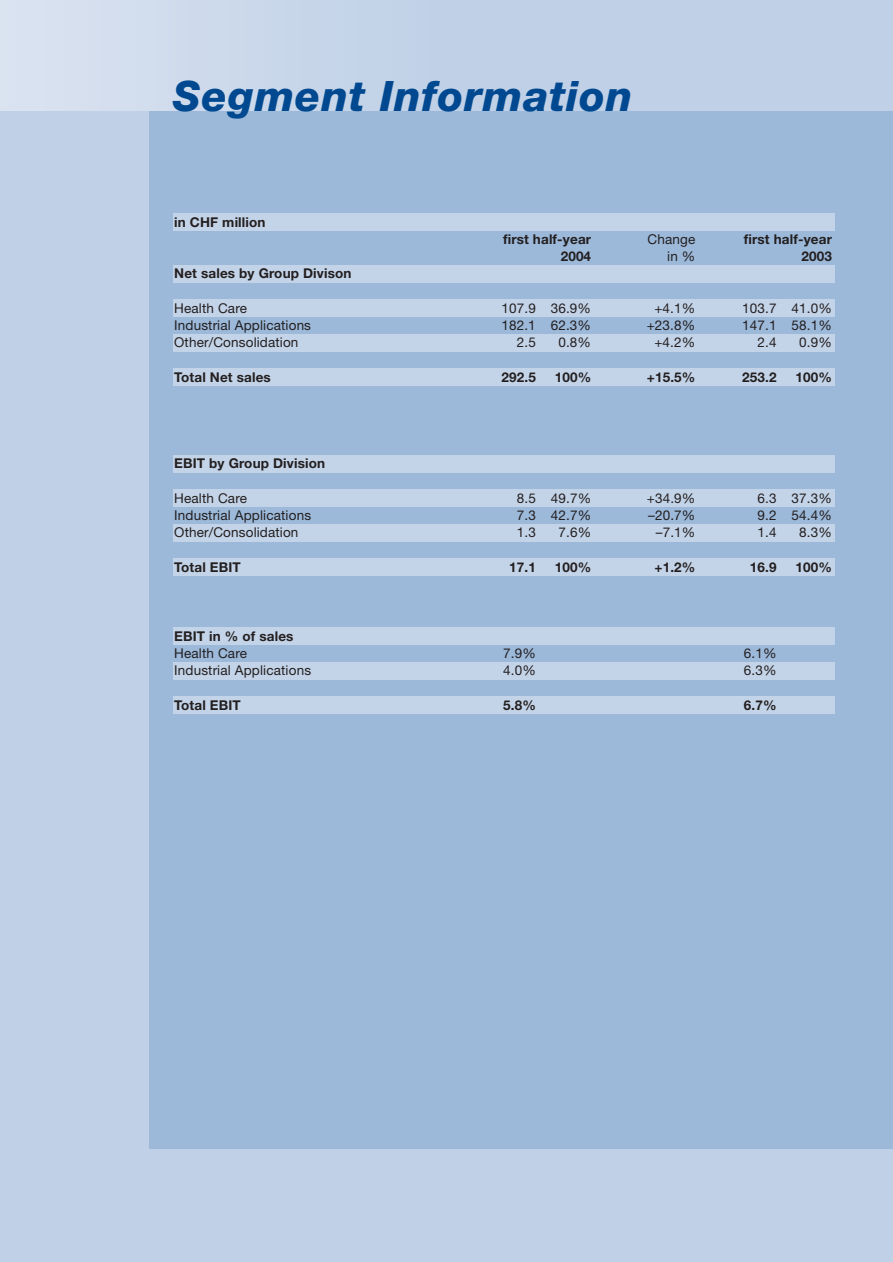
<style>
.page{position:relative;width:893px;height:1262px;background:#fff}
.page>*{position:absolute;margin:0;border:0;box-sizing:border-box;transform-origin:0 0}
.t1{font:italic 800 42px "Helvetica Neue";letter-spacing:.02em;color:#004990}
.t2{font:13.5px "Helvetica Neue";letter-spacing:.01em;color:#231f20}
.t3{font:700 13.5px "Helvetica Neue";letter-spacing:.01em;color:#231f20}
</style>
<div class="page">
<div style="left:0;top:0;width:892px;height:1262px;background:#bfd0e7"></div>
<div style="left:149px;top:111px;width:743px;height:1037px;background:#9cb9da"></div>
<div style="left:0;top:0;width:447px;height:111px;background:#cddaeb"></div>
<div style="left:173px;top:213px;width:661px;height:18px;background:#c4d4e8"></div>
<div style="left:173px;top:265px;width:661px;height:17px;background:#c4d4e8"></div>
<div style="left:173px;top:300px;width:661px;height:17px;background:#c4d4e8"></div>
<div style="left:173px;top:334px;width:661px;height:17px;background:#c4d4e8"></div>
<div style="left:173px;top:369px;width:661px;height:17px;background:#c4d4e8"></div>
<div style="left:173px;top:455px;width:661px;height:17px;background:#c4d4e8"></div>
<div style="left:173px;top:489px;width:661px;height:18px;background:#c4d4e8"></div>
<div style="left:173px;top:524px;width:661px;height:17px;background:#c4d4e8"></div>
<div style="left:173px;top:558px;width:661px;height:18px;background:#c4d4e8"></div>
<div style="left:173px;top:627px;width:661px;height:18px;background:#c4d4e8"></div>
<div style="left:173px;top:662px;width:661px;height:17px;background:#c4d4e8"></div>
<div style="left:173px;top:696px;width:661px;height:18px;background:#c4d4e8"></div>
<h1 class="t1" style="left:173px;top:81px;width:461px">Segment Information</h1>
<p class="t3" style="left:174px;top:217px;width:93px">in CHF million</p>
<p class="t3" style="left:503px;top:234px;width:90px">first half-year</p>
<p class="t2" style="left:647px;top:234px;width:49px">Change</p>
<p class="t3" style="left:743px;top:234px;width:90px">first half-year</p>
<p class="t3" style="left:560px;top:251px;width:32px">2004</p>
<p class="t2" style="left:667px;top:251px;width:30px">in %</p>
<p class="t3" style="left:801px;top:251px;width:32px">2003</p>
<p class="t3" style="left:174px;top:269px;width:179px">Net sales by Group Divison</p>
<p class="t2" style="left:174px;top:303px;width:74px">Health Care</p>
<p class="t2" style="left:501px;top:303px;width:91px">107.9 36.9%</p>
<p class="t2" style="left:654px;top:303px;width:42px">+4.1%</p>
<p class="t2" style="left:742px;top:303px;width:91px">103.7 41.0%</p>
<p class="t2" style="left:174px;top:320px;width:138px">Industrial Applications</p>
<p class="t2" style="left:501px;top:320px;width:91px">182.1 62.3%</p>
<p class="t2" style="left:646px;top:320px;width:50px">+23.8%</p>
<p class="t2" style="left:742px;top:320px;width:91px">147.1 58.1%</p>
<p class="t2" style="left:174px;top:338px;width:126px">Other/Consolidation</p>
<p class="t2" style="left:516px;top:338px;width:21px">2.5</p>
<p class="t2" style="left:558px;top:338px;width:34px">0.8%</p>
<p class="t2" style="left:654px;top:338px;width:42px">+4.2%</p>
<p class="t2" style="left:757px;top:338px;width:21px">2.4</p>
<p class="t2" style="left:799px;top:338px;width:34px">0.9%</p>
<p class="t3" style="left:174px;top:372px;width:98px">Total Net sales</p>
<p class="t3" style="left:501px;top:372px;width:36px">292.5</p>
<p class="t3" style="left:554px;top:372px;width:38px">100%</p>
<p class="t3" style="left:646px;top:372px;width:50px">+15.5%</p>
<p class="t3" style="left:742px;top:372px;width:36px">253.2</p>
<p class="t3" style="left:795px;top:372px;width:38px">100%</p>
<p class="t3" style="left:174px;top:458px;width:152px">EBIT by Group Division</p>
<p class="t2" style="left:174px;top:493px;width:74px">Health Care</p>
<p class="t2" style="left:517px;top:493px;width:76px">8.5 49.7%</p>
<p class="t2" style="left:646px;top:493px;width:50px">+34.9%</p>
<p class="t2" style="left:757px;top:493px;width:76px">6.3 37.3%</p>
<p class="t2" style="left:174px;top:510px;width:138px">Industrial Applications</p>
<p class="t2" style="left:517px;top:510px;width:76px">7.3 42.7%</p>
<p class="t2" style="left:648px;top:510px;width:49px">–20.7%</p>
<p class="t2" style="left:757px;top:510px;width:76px">9.2 54.4%</p>
<p class="t2" style="left:174px;top:527px;width:126px">Other/Consolidation</p>
<p class="t2" style="left:517px;top:527px;width:21px">1.3</p>
<p class="t2" style="left:558px;top:527px;width:34px">7.6%</p>
<p class="t2" style="left:655px;top:527px;width:41px">–7.1%</p>
<p class="t2" style="left:757px;top:527px;width:21px">1.4</p>
<p class="t2" style="left:799px;top:527px;width:34px">8.3%</p>
<p class="t3" style="left:174px;top:562px;width:68px">Total EBIT</p>
<p class="t3" style="left:509px;top:562px;width:28px">17.1</p>
<p class="t3" style="left:554px;top:562px;width:38px">100%</p>
<p class="t3" style="left:654px;top:562px;width:42px">+1.2%</p>
<p class="t3" style="left:750px;top:562px;width:28px">16.9</p>
<p class="t3" style="left:795px;top:562px;width:38px">100%</p>
<p class="t3" style="left:174px;top:631px;width:121px">EBIT in % of sales</p>
<p class="t2" style="left:174px;top:648px;width:74px">Health Care</p>
<p class="t2" style="left:503px;top:648px;width:34px">7.9%</p>
<p class="t2" style="left:744px;top:648px;width:34px">6.1%</p>
<p class="t2" style="left:174px;top:665px;width:138px">Industrial Applications</p>
<p class="t2" style="left:503px;top:665px;width:34px">4.0%</p>
<p class="t2" style="left:744px;top:665px;width:34px">6.3%</p>
<p class="t3" style="left:174px;top:700px;width:68px">Total EBIT</p>
<p class="t3" style="left:503px;top:700px;width:34px">5.8%</p>
<p class="t3" style="left:744px;top:700px;width:34px">6.7%</p>
</div>
